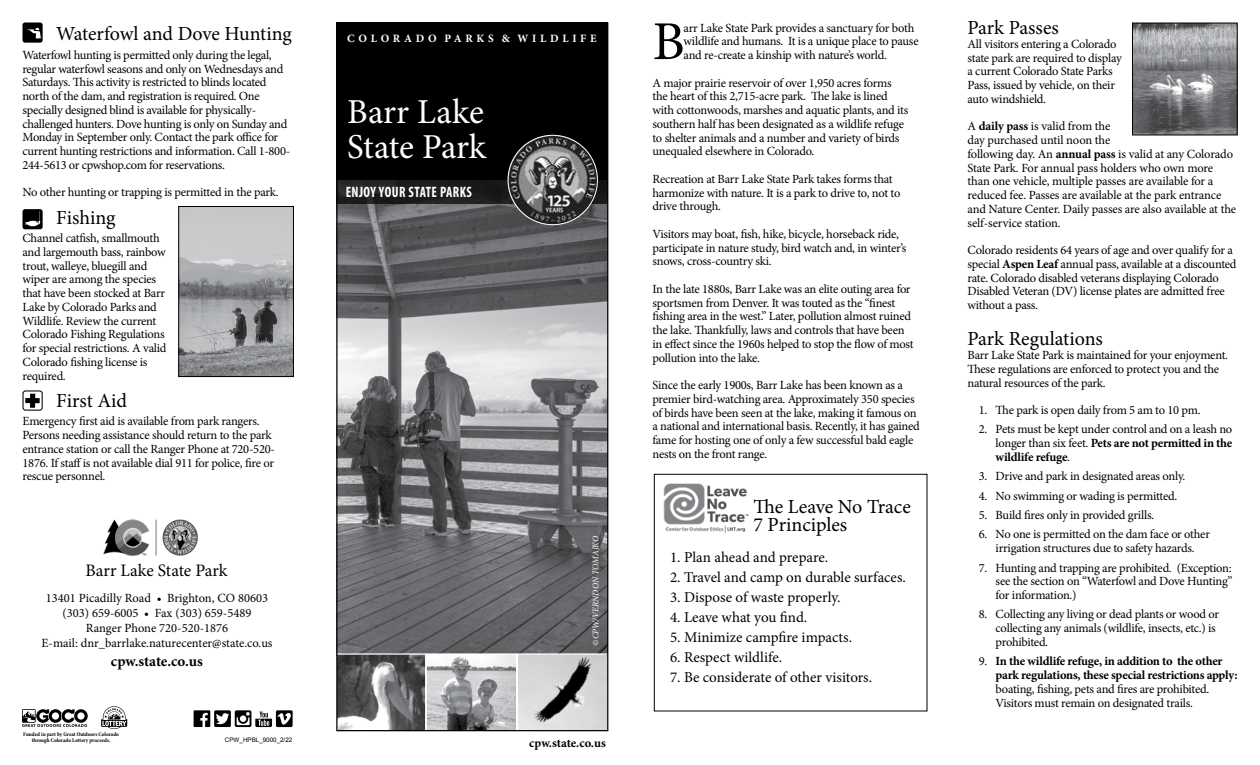
<style>
.page{position:relative;width:1260px;height:765px;background:#fff}
.page>*{position:absolute;margin:0;border:0;box-sizing:border-box;transform-origin:0 0}
.t1{font:54.75px "Minion Pro";color:#000}
.t2{font:35px/35px "Minion Pro";letter-spacing:-.005em;color:#fff}
.t3{font:20px/18.8px "Minion Pro";letter-spacing:-.005em;color:#000}
.t4{font:17.5px "Minion Pro";letter-spacing:-.005em;color:#000}
.t5{font:700 condensed 15.12px "Myriad Pro";letter-spacing:.03em;color:#fff;scale:.91 1}
.t6{font:15px "Minion Pro";color:#000}
.t7{font:700 15px "Minion Pro";color:#000}
.t8{font:12.5px/13.8px "Minion Pro";letter-spacing:-.02em;color:#000}
.t9{font:12.5px/15px "Minion Pro";color:#000;text-align:center}
.t10{font:700 12.5px/13.8px "Minion Pro";letter-spacing:-.02em;color:#000}
.t11{font:700 12.5px "Minion Pro";color:#000}
.t12{font:700 11.25px "Minion Pro";letter-spacing:.33em;color:#fff}
.t13{font:italic 8.75px "Minion Pro";letter-spacing:-.005em;color:#fff}
.t14{font:6.25px "Arial";color:#000}
.t15{font:700 condensed 5.62px/5.9px "Minion Pro";color:#000;text-align:center}
.s1{font-weight:700}
.s2{font-weight:400}
</style>
<div class="page">
<div style="left:23px;top:22px;width:20px;height:21px;background:#000;border-radius:3px"></div>
<svg style="left:27px;top:28px;width:14px;height:11px"></svg>
<div style="left:23px;top:209px;width:20px;height:20px;background:#000;border-radius:3px"></div>
<svg style="left:25px;top:211px;width:15px;height:16px"></svg>
<img style="left:180px;top:208px;width:112px;height:167px">
<div style="left:178px;top:206px;width:116px;height:171px;border:1px solid #000"></div>
<div style="left:23px;top:390px;width:20px;height:21px;border:1px solid #000;border-radius:2px"></div>
<svg style="left:25px;top:394px;width:15px;height:14px"></svg>
<img style="left:103px;top:520px;width:95px;height:36px">
<div style="left:194px;top:710px;width:16px;height:17px;background:#000"></div>
<svg style="left:200px;top:713px;width:8px;height:14px"></svg>
<div style="left:214px;top:710px;width:17px;height:17px;background:#000;border-radius:2px"></div>
<svg style="left:216px;top:713px;width:13px;height:11px"></svg>
<svg style="left:235px;top:710px;width:37px;height:17px"></svg>
<div style="left:276px;top:710px;width:17px;height:17px;background:#000;border-radius:2px"></div>
<svg style="left:278px;top:713px;width:13px;height:12px"></svg>
<svg style="left:101px;top:706px;width:26px;height:23px"></svg>
<svg style="left:22px;top:709px;width:66px;height:18px"></svg>
<img style="left:338px;top:203px;width:268px;height:526px">
<svg style="left:338px;top:180px;width:268px;height:23px;background:#1e1e1f"></svg>
<div style="left:336px;top:22px;width:271px;height:158px;background:#000"></div>
<div style="left:335px;top:653px;width:91px;height:79px;border:1px solid #fff"></div>
<div style="left:426px;top:653px;width:91px;height:79px;border:1px solid #fff"></div>
<div style="left:517px;top:653px;width:91px;height:79px;border:1px solid #fff"></div>
<img style="left:508px;top:136px;width:89px;height:88px">
<div style="left:336px;top:22px;width:272px;height:709px;border:1px solid #000"></div>
<div style="left:654px;top:474px;width:273px;height:237px;border:1px solid #000"></div>
<img style="left:663px;top:483px;width:86px;height:50px">
<img style="left:1134px;top:25px;width:102px;height:108px">
<div style="left:1132px;top:23px;width:106px;height:112px;border:1px solid #000"></div>
<h2 class="t3" style="left:56px;top:24px;width:237px">Waterfowl and Dove Hunting</h2>
<p class="t8" style="left:22px;top:48px;width:269px">Waterfowl hunting is permitted only during the legal, regular waterfowl seasons and only on Wednesdays and Saturdays. Tis activity is restricted to blinds located north of the dam, and registration is required. One specially designed blind is available for physically&shy;challenged hunters. Dove hunting is only on Sunday and Monday in September only. Contact the park ofce for current hunting restrictions and information. Call 1-800- 244-5613 or cpwshop.com for reservations.</p>
<p class="t8" style="left:22px;top:186px;width:258px">No other hunting or trapping is permitted in the park.</p>
<h2 class="t3" style="left:56px;top:208px;width:61px">Fishing</h2>
<p class="t8" style="left:22px;top:231px;width:146px">Channel catfsh, smallmouth and largemouth bass, rainbow trout, walleye, bluegill and wiper are among the species that have been stocked at Barr<br>Lake by Colorado Parks and<br>Wildlife. Review the current<br>Colorado Fishing Regulations for special restrictions. A valid<br>Colorado fshing license is required.</p>
<h2 class="t3" style="left:56px;top:392px;width:72px">First Aid</h2>
<p class="t8" style="left:22px;top:415px;width:254px">Emergency frst aid is available from park rangers.<br>Persons needing assistance should return to the park entrance station or call the Ranger Phone at 720-520- 1876. If staf is not available dial 911 for police, fre or rescue personnel.</p>
<h3 class="t4" style="left:85px;top:559px;width:143px">Barr Lake State Park</h3>
<p class="t9" style="left:41px;top:591px;width:233px">13401 Picadilly Road • Brighton, CO 80603 (303) 659-6005 • Fax (303) 659-5489<br>Ranger Phone 720-520-1876<br>E-mail: dnr_barrlake.naturecenter@state.co.us</p>
<h4 class="t7" style="left:111px;top:651px;width:93px">cpw.state.co.us</h4>
<p class="t12" style="left:347px;top:30px;width:251px">COLORADO PARKS &amp; WILDLIFE</p>
<p class="t2" style="left:347px;top:95px;width:141px">Barr Lake<br>State Park</p>
<p class="t5" style="left:346px;top:182px;width:140px">ENJOY YOUR STATE PARKS</p>
<p class="t13" style="left:590px;top:646px;width:111px;rotate:-90deg">©CPW/VERNDON TOMAJKO</p>
<p class="t15" style="left:23px;top:732px;width:97px">Funded in part by Great Outdoors Colorado through Colorado Lottery proceeds.</p>
<p class="t14" style="left:225px;top:736px;width:69px">CPW_HPBL_9000_2/22</p>
<p class="t11" style="left:529px;top:734px;width:78px">cpw.state.co.us</p>
<p class="t1" style="left:652px;top:5px;width:34px">B</p>
<p class="t8" style="left:684px;top:21px;width:237px">arr Lake State Park provides a sanctuary for both wildlife and humans. It is a unique place to pause and re-create a kinship with nature’s world.</p>
<p class="t8" style="left:653px;top:76px;width:257px">A major prairie reservoir of over 1,950 acres forms the heart of this 2,715-acre park. Te lake is lined with cottonwoods, marshes and aquatic plants, and its southern half has been designated as a wildlife refuge to shelter animals and a number and variety of birds unequaled elsewhere in Colorado.</p>
<p class="t8" style="left:653px;top:172px;width:249px">Recreation at Barr Lake State Park takes forms that harmonize with nature. It is a park to drive to, not to drive through.</p>
<p class="t8" style="left:653px;top:227px;width:255px">Visitors may boat, fsh, hike, bicycle, horseback ride, participate in nature study, bird watch and, in winter’s snows, cross-country ski.</p>
<p class="t8" style="left:653px;top:282px;width:263px">In the late 1880s, Barr Lake was an elite outing area for sportsmen from Denver. It was touted as the “fnest fshing area in the west.” Later, pollution almost ruined the lake. Tankfully, laws and controls that have been in efect since the 1960s helped to stop the fow of most pollution into the lake.</p>
<p class="t8" style="left:653px;top:378px;width:269px">Since the early 1900s, Barr Lake has been known as a premier bird-watching area. Approximately 350 species of birds have been seen at the lake, making it famous on a national and international basis. Recently, it has gained fame for hosting one of only a few successful bald eagle nests on the front range.</p>
<h2 class="t3" style="left:753px;top:497px;width:159px">Te Leave No Trace<br>7 Principles</h2>
<p class="t6" style="left:670px;top:547px;width:160px">1. Plan ahead and prepare.</p>
<p class="t6" style="left:670px;top:567px;width:237px">2. Travel and camp on durable surfaces.</p>
<p class="t6" style="left:670px;top:587px;width:172px">3. Dispose of waste properly.</p>
<p class="t6" style="left:670px;top:607px;width:139px">4. Leave what you fnd.</p>
<p class="t6" style="left:670px;top:627px;width:184px">5. Minimize campfre impacts.</p>
<p class="t6" style="left:670px;top:647px;width:114px">6. Respect wildlife.</p>
<p class="t6" style="left:670px;top:667px;width:204px">7. Be considerate of other visitors.</p>
<h2 class="t3" style="left:968px;top:18px;width:93px">Park Passes</h2>
<p class="t8" style="left:968px;top:37px;width:156px">All visitors entering a Colorado state park are required to display a current Colorado State Parks<br>Pass, issued by vehicle, on their auto windshield.</p>
<p class="t8" style="left:968px;top:120px;width:270px">A <span class="s1">daily pass</span> is valid from the<br>day purchased until noon the<br>following day. An <span class="s1">annual pass</span> is valid at any Colorado State Park. For annual pass holders who own more than one vehicle, multiple passes are available for a reduced fee. Passes are available at the park entrance and Nature Center. Daily passes are also available at the self-service station.</p>
<p class="t8" style="left:968px;top:243px;width:271px">Colorado residents 64 years of age and over qualify for a special <span class="s1">Aspen Leaf</span> annual pass, available at a discounted rate. Colorado disabled veterans displaying Colorado Disabled Veteran (DV) license plates are admitted free without a pass.</p>
<h2 class="t3" style="left:968px;top:330px;width:137px">Park Regulations</h2>
<p class="t8" style="left:968px;top:348px;width:262px">Barr Lake State Park is maintained for your enjoyment.<br>Tese regulations are enforced to protect you and the natural resources of the park.</p>
<p class="t8" style="left:979px;top:403px;width:223px">1. Te park is open daily from 5 am to 10 pm.</p>
<p class="t8" style="left:996px;top:423px;width:238px;text-align:justify;text-indent:-17px">2. Pets must be kept under control and on a leash no longer than six feet. <span class="s1">Pets are not permitted in the wildlife refuge</span>.</p>
<p class="t8" style="left:979px;top:470px;width:208px">3. Drive and park in designated areas only.</p>
<p class="t8" style="left:979px;top:489px;width:200px">4. No swimming or wading is permitted.</p>
<p class="t8" style="left:979px;top:508px;width:177px">5. Build fres only in provided grills.</p>
<p class="t8" style="left:979px;top:528px;width:233px;text-align:center">6. No one is permitted on the dam face or other irrigation structures due to safety hazards.</p>
<p class="t8" style="left:996px;top:561px;width:238px;text-align:justify;text-indent:-17px">7. Hunting and trapping are prohibited. (Exception: see the section on “Waterfowl and Dove Hunting” for information.)</p>
<p class="t8" style="left:996px;top:608px;width:225px;text-indent:-17px">8. Collecting any living or dead plants or wood or collecting any animals (wildlife, insects, etc.) is prohibited.</p>
<p class="t10" style="left:996px;top:654px;width:243px;text-indent:-17px"><span class="s2">9.</span> In the wildlife refuge, in addition to the other park regulations, these special restrictions apply:</p>
<p class="t8" style="left:996px;top:682px;width:215px">boating, fshing, pets and fres are prohibited.</p>
<p class="t8" style="left:996px;top:696px;width:199px">Visitors must remain on designated trails.</p>
</div>
